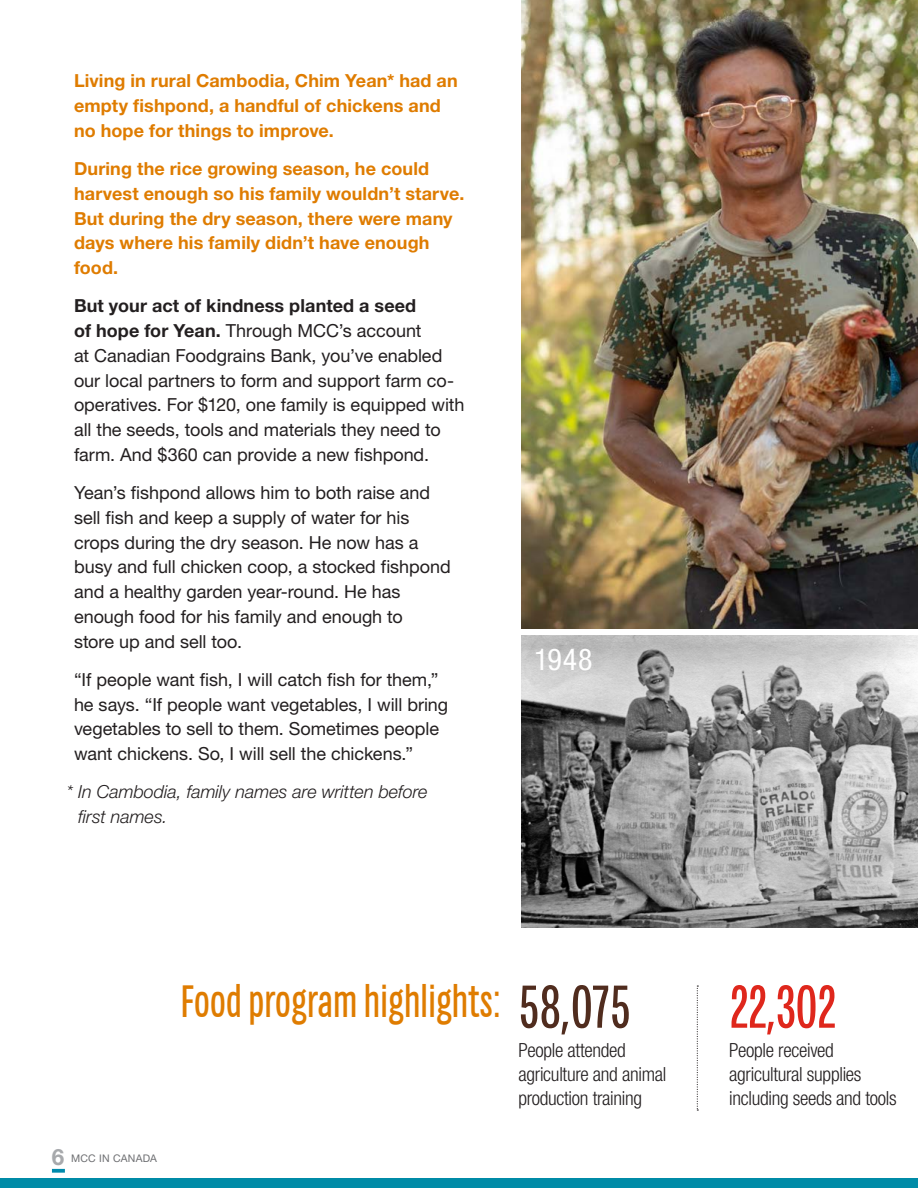
<style>
.page{position:relative;width:918px;height:1188px;background:#fff}
.page>*{position:absolute;margin:0;border:0;box-sizing:border-box;transform-origin:0 0}
.t1{font:60.15px "Chartwell Pies";color:#df271c}
.t2{font:45px "Chartwell Pies";letter-spacing:-.01em;color:#df7c00}
.t3{font:condensed 30px "Helvetica Neue";color:#fff}
.t4{font:300 condensed 19.5px/24px "Helvetica Neue";letter-spacing:-.015em;color:#231f20}
.t5{font:18px/24.8px "Helvetica Neue Roman MCC";letter-spacing:-.005em;color:#231f20}
.t6{font:18px/24.8px "Helvetica Neue Bold MCC";letter-spacing:.005em;color:#df7c00}
.t7{font:italic 300 18px/24.8px "Helvetica Neue";color:#231f20}
.t8{font:18px "Helvetica Neue Bold MCC";letter-spacing:.005em;color:#231f20}
.t9{font:10.5px "Helvetica Neue Roman MCC";letter-spacing:.02em;color:#6d6e71}
.s1{font-family:"Helvetica Neue Bold MCC"}
.s2{font-family:"Helvetica Neue Bold MCC";font-size:22.5px;color:#a7a9ac}
.s3{font-size:60.15px;color:#502c1e}
</style>
<div class="page">
<img style="left:521px;top:0;width:397px;height:629px">
<svg style="left:697px;top:986px;width:1px;height:125px"></svg>
<img style="left:521px;top:635px;width:397px;height:293px">
<div style="left:0;top:1178px;width:918px;height:10px;background:#008ba7"></div>
<svg style="left:52px;top:1169px;width:13px;height:4px"></svg>
<p class="t6" style="left:74px;top:68px;width:385px">Living in rural Cambodia, Chim Yean* had an empty fishpond, a handful of chickens and no hope for things to improve.</p>
<p class="t6" style="left:74px;top:156px;width:392px">During the rice growing season, he could harvest enough so his family wouldn’t starve.<br>But during the dry season, there were many days where his family didn’t have enough food.</p>
<p class="t8" style="left:74px;top:295px;width:344px">But your act of kindness planted a seed</p>
<p class="t5" style="left:74px;top:318px;width:392px"><span class="s1">of hope for Yean.</span> Through MCC’s account<br>at Canadian Foodgrains Bank, you’ve enabled our local partners to form and support farm co&shy;operatives. For $120, one family is equipped with all the seeds, tools and materials they need to farm. And $360 can provide a new fishpond.</p>
<p class="t5" style="left:74px;top:480px;width:378px">Yean’s fishpond allows him to both raise and sell fish and keep a supply of water for his crops during the dry season. He now has a busy and full chicken coop, a stocked fishpond and a healthy garden year-round. He has enough food for his family and enough to<br>store up and sell too.</p>
<p class="t5" style="left:74px;top:667px;width:376px">“If people want fish, I will catch fish for them,” he says. “If people want vegetables, I will bring vegetables to sell to them. Sometimes people want chickens. So, I will sell the chickens.”</p>
<p class="t7" style="left:78px;top:779px;width:351px;text-indent:-11px">* In Cambodia, family names are written before first names.</p>
<h3 class="t3" style="left:534px;top:642px;width:60px">1948</h3>
<p class="t9" style="left:52px;top:1152px;width:107px"><span class="s2">6</span> MCC IN CANADA</p>
<h2 class="t2" style="left:180px;top:974px;width:452px">Food program highlights: <span class="s3">58,075</span></h2>
<p class="t4" style="left:518px;top:1038px;width:150px">People attended agriculture and animal production training</p>
<h1 class="t1" style="left:729px;top:970px;width:109px">22,302</h1>
<p class="t4" style="left:729px;top:1038px;width:169px">People received agricultural supplies including seeds and tools</p>
</div>
